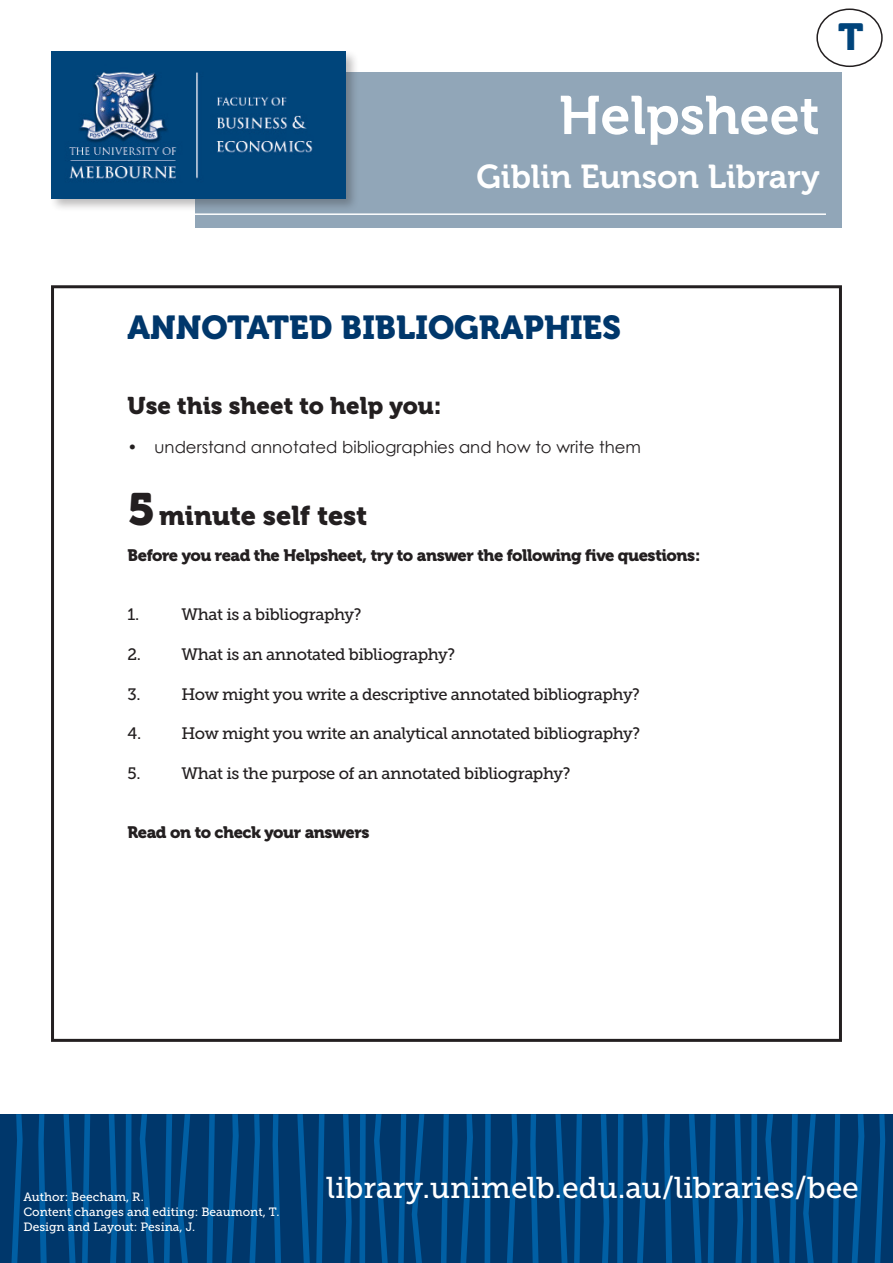
<style>
.page{position:relative;width:893px;height:1263px;background:#fff}
.page>*{position:absolute;margin:0;border:0;box-sizing:border-box;transform-origin:0 0}
.t1{font:54px "Museo 700";color:#fff}
.t2{font:37.5px "Museo 900";color:#00447b}
.heading{font:33px "Museo 900";color:#00376b}
.t3{font:33px "Museo 700";color:#fff}
.t4{font:30px "Museo Slab 500";color:#fff}
.t5{font:27px "Museo 900";color:#231f20}
.t6{font:24px "Museo 900";color:#231f20}
.t7{font:16.5px "Museo Slab 500";letter-spacing:-.025em;color:#231f20}
.t8{font:16.5px "Museo 900";letter-spacing:-.025em;color:#231f20}
.t9{font:16.5px "Century Gothic";color:#231f20}
.t10{font:12px/15px "Museo Slab 500";color:#fff}
.s1{font-size:45px}
</style>
<div class="page">
<div style="left:0;top:1114px;width:893px;height:148px;background:#00376b"></div>
<svg style="left:11px;top:1114px;width:12px;height:149px"></svg>
<svg style="left:249px;top:1114px;width:11px;height:149px"></svg>
<svg style="left:507px;top:1114px;width:11px;height:149px"></svg>
<svg style="left:38px;top:1114px;width:9px;height:149px"></svg>
<svg style="left:273px;top:1114px;width:8px;height:149px"></svg>
<svg style="left:530px;top:1114px;width:8px;height:149px"></svg>
<svg style="left:63px;top:1114px;width:13px;height:149px"></svg>
<svg style="left:297px;top:1114px;width:13px;height:149px"></svg>
<svg style="left:555px;top:1114px;width:12px;height:149px"></svg>
<svg style="left:82px;top:1114px;width:8px;height:149px"></svg>
<svg style="left:316px;top:1114px;width:8px;height:149px"></svg>
<svg style="left:574px;top:1114px;width:8px;height:149px"></svg>
<svg style="left:109px;top:1114px;width:8px;height:149px"></svg>
<svg style="left:343px;top:1114px;width:9px;height:149px"></svg>
<svg style="left:601px;top:1114px;width:8px;height:149px"></svg>
<svg style="left:125px;top:1114px;width:7px;height:149px"></svg>
<svg style="left:359px;top:1114px;width:7px;height:149px"></svg>
<svg style="left:617px;top:1114px;width:6px;height:149px"></svg>
<svg style="left:485px;top:1114px;width:6px;height:149px"></svg>
<svg style="left:140px;top:1114px;width:14px;height:149px"></svg>
<svg style="left:374px;top:1114px;width:14px;height:149px"></svg>
<svg style="left:164px;top:1114px;width:8px;height:149px"></svg>
<svg style="left:398px;top:1114px;width:8px;height:149px"></svg>
<svg style="left:178px;top:1114px;width:12px;height:149px"></svg>
<svg style="left:412px;top:1114px;width:12px;height:149px"></svg>
<svg style="left:207px;top:1114px;width:8px;height:149px"></svg>
<svg style="left:441px;top:1114px;width:8px;height:149px"></svg>
<svg style="left:226px;top:1114px;width:13px;height:149px"></svg>
<svg style="left:460px;top:1114px;width:13px;height:149px"></svg>
<svg style="left:637px;top:1114px;width:11px;height:149px"></svg>
<svg style="left:875px;top:1114px;width:10px;height:149px"></svg>
<svg style="left:664px;top:1114px;width:8px;height:149px"></svg>
<svg style="left:689px;top:1114px;width:12px;height:149px"></svg>
<svg style="left:708px;top:1114px;width:8px;height:149px"></svg>
<svg style="left:735px;top:1114px;width:8px;height:149px"></svg>
<svg style="left:751px;top:1114px;width:6px;height:149px"></svg>
<svg style="left:765px;top:1114px;width:14px;height:149px"></svg>
<svg style="left:789px;top:1114px;width:27px;height:149px"></svg>
<svg style="left:832px;top:1114px;width:8px;height:149px"></svg>
<svg style="left:852px;top:1114px;width:12px;height:149px"></svg>
<div style="left:51px;top:285px;width:791px;height:757px;border:3px solid #231f20"></div>
<div style="left:816px;top:9px;width:67px;height:58px;border:2px solid #231f20;border-radius:50%"></div>
<div style="left:196px;top:72px;width:646px;height:156px;background:#91a6b8"></div>
<div style="left:49px;top:49px;width:310px;height:163px;background:#231f20;opacity:.3"></div>
<img style="left:51px;top:51px;width:294px;height:147px">
<hr style="left:51px;top:213px;width:775px;height:2px;background:#fff">
<p class="t1" style="left:559px;top:85px;width:262px">Helpsheet</p>
<p class="t3" style="left:476px;top:158px;width:345px">Giblin Eunson Library</p>
<p class="t2" style="left:838px;top:15px;width:27px">T</p>
<p class="heading" style="left:128px;top:308px;width:495px">ANNOTATED BIBLIOGRAPHIES</p>
<p class="t6" style="left:128px;top:392px;width:316px">Use this sheet to help you:</p>
<p class="t9" style="left:128px;top:436px;width:515px">• understand annotated bibliographies and how to write them</p>
<p class="t5" style="left:128px;top:500px;width:241px"><span class="s1">5</span>minute self test</p>
<p class="t8" style="left:128px;top:546px;width:574px">Before you read the Helpsheet, try to answer the following five questions:</p>
<p class="t7" style="left:128px;top:605px;width:13px">1.</p>
<p class="t7" style="left:182px;top:605px;width:181px">What is a bibliography?</p>
<p class="t7" style="left:128px;top:645px;width:15px">2.</p>
<p class="t7" style="left:182px;top:645px;width:275px">What is an annotated bibliography?</p>
<p class="t7" style="left:128px;top:685px;width:15px">3.</p>
<p class="t7" style="left:182px;top:685px;width:460px">How might you write a descriptive annotated bibliography?</p>
<p class="t7" style="left:128px;top:724px;width:15px">4.</p>
<p class="t7" style="left:182px;top:724px;width:460px">How might you write an analytical annotated bibliography?</p>
<p class="t7" style="left:128px;top:764px;width:15px">5.</p>
<p class="t7" style="left:182px;top:764px;width:390px">What is the purpose of an annotated bibliography?</p>
<p class="t8" style="left:128px;top:823px;width:243px">Read on to check your answers</p>
<p class="t10" style="left:23px;top:1190px;width:258px">Author: Beecham, R.<br>Content changes and editing: Beaumont, T.<br>Design and Layout: Pesina, J.</p>
<p class="t4" style="left:326px;top:1171px;width:534px">library.unimelb.edu.au/libraries/bee</p>
</div>
